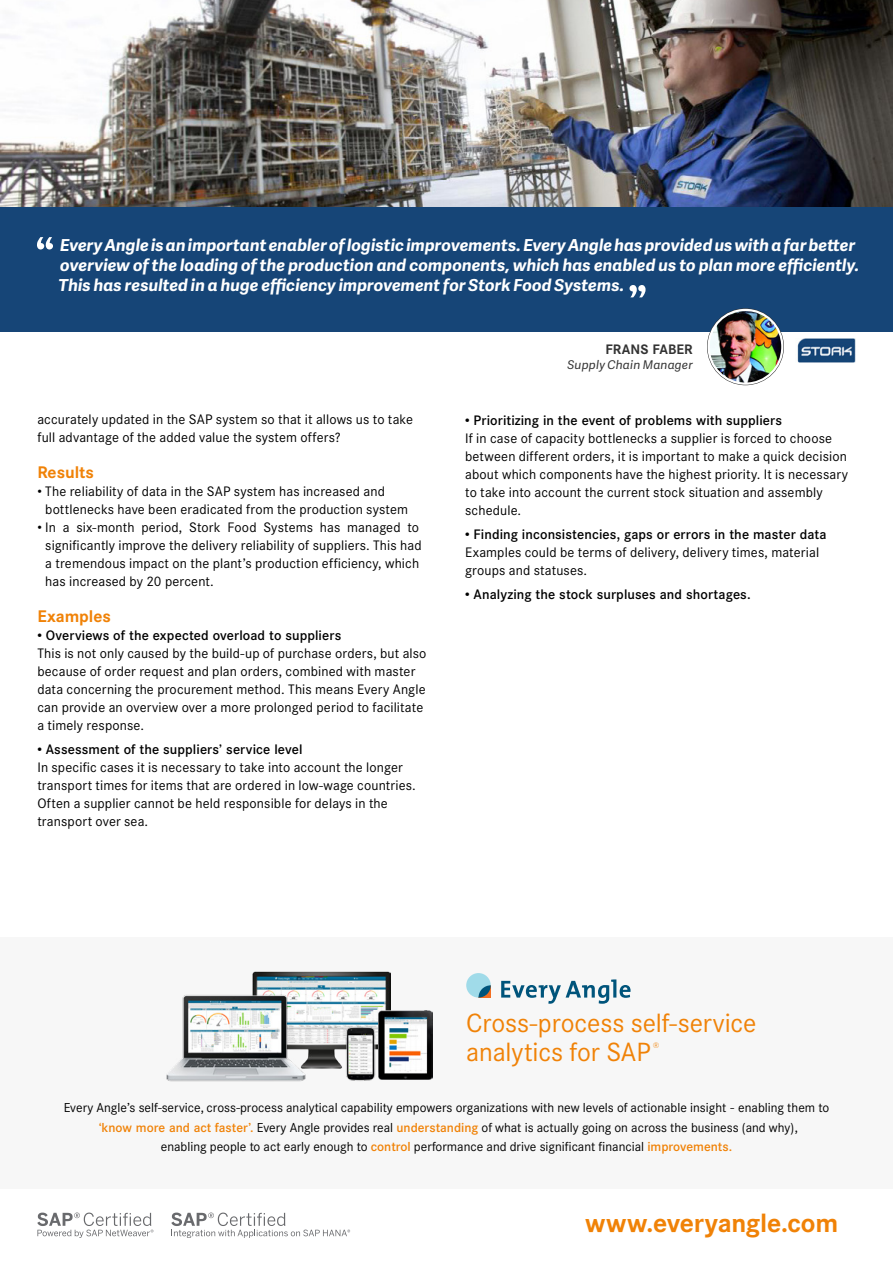
<style>
.page{position:relative;width:893px;height:1263px;background:#fff}
.page>*{position:absolute;margin:0;border:0;box-sizing:border-box;transform-origin:0 0}
.t1{font:25.8px/28.5px "Corporate SBQ";letter-spacing:-.005em;color:#f08207}
.t2{font:700 25.8px "Corporate SBQ";letter-spacing:-.01em;color:#f08207}
.t3{font:italic 700 16.5px/19.8px "Adelle Sans";letter-spacing:.005em;color:#fff}
.t4{font:700 16.5px "Corporate SBQ";color:#f08207}
.t5{font:13.5px/18px "Corporate SBQ";letter-spacing:.01em;color:#000}
.t6{font:500 13.5px "Corporate SBQ";letter-spacing:.005em;color:#000}
.t7{font:700 13.5px "Corporate SBQ";letter-spacing:.005em;color:#333}
.t8{font:12.75px/19.5px "Corporate SBQ";color:#000;text-align:center}
.t9{font:italic 12px "Adelle Sans";letter-spacing:.015em;color:#333}
.t10{font:7.8px "Corporate SBQ";color:#f08207}
.s1{font-weight:500;color:#f08207}
</style>
<div class="page">
<img style="left:0;top:0;width:893px;height:208px">
<div style="left:0;top:208px;width:893px;height:124px;background:#164577"></div>
<img style="left:709px;top:310px;width:73px;height:74px;border-radius:37px">
<div style="left:707px;top:309px;width:76px;height:76px;border:2px solid #fff;border-radius:50%"></div>
<svg style="left:629px;top:285px;width:17px;height:12px"></svg>
<svg style="left:37px;top:237px;width:16px;height:12px"></svg>
<div style="left:0;top:937px;width:893px;height:253px;background:#f7f7f7"></div>
<img style="left:253px;top:971px;width:138px;height:98px">
<img style="left:379px;top:1010px;width:54px;height:69px">
<img style="left:166px;top:991px;width:152px;height:91px">
<img style="left:345px;top:1026px;width:31px;height:55px">
<svg style="left:37px;top:1212px;width:116px;height:26px"></svg>
<svg style="left:171px;top:1212px;width:179px;height:26px"></svg>
<div style="left:466px;top:973px;width:25px;height:24px;background:#a0dbe9;border-radius:50%"></div>
<svg style="left:478px;top:985px;width:13px;height:12px"></svg>
<svg style="left:501px;top:979px;width:129px;height:25px"></svg>
<img style="left:797px;top:338px;width:59px;height:25px">
<p class="t3" style="left:59px;top:235px;width:802px">Every Angle is an important enabler of logistic improvements. Every Angle has provided us with a far better overview of the loading of the production and components, which has enabled us to plan more efficiently.<br>This has resulted in a huge efficiency improvement for Stork Food Systems.</p>
<p class="t5" style="left:37px;top:411px;width:377px">accurately updated in the SAP system so that it allows us to take full advantage of the added value the system offers?</p>
<p class="t4" style="left:37px;top:462px;width:58px">Results</p>
<p class="t5" style="left:45px;top:483px;width:364px;text-indent:-8px">• The reliability of data in the SAP system has increased and bottlenecks have been eradicated from the production system</p>
<p class="t5" style="left:45px;top:519px;width:378px;text-indent:-8px">• In a six-month period, Stork Food Systems has managed to significantly improve the delivery reliability of suppliers. This had a tremendous impact on the plant’s production efficiency, which has increased by 20 percent.</p>
<p class="t4" style="left:37px;top:606px;width:75px">Examples</p>
<p class="t6" style="left:37px;top:627px;width:305px">• Overviews of the expected overload to suppliers</p>
<p class="t5" style="left:37px;top:645px;width:391px">This is not only caused by the build-up of purchase orders, but also because of order request and plan orders, combined with master data concerning the procurement method. This means Every Angle can provide an overview over a more prolonged period to facilitate a timely response.</p>
<p class="t6" style="left:37px;top:741px;width:267px">• Assessment of the suppliers’ service level</p>
<p class="t5" style="left:37px;top:759px;width:380px">In specific cases it is necessary to take into account the longer transport times for items that are ordered in low-wage countries.<br>Often a supplier cannot be held responsible for delays in the transport over sea.</p>
<p class="t7" style="left:605px;top:341px;width:89px">FRANS FABER</p>
<p class="t9" style="left:568px;top:356px;width:127px">Supply Chain Manager</p>
<p class="t6" style="left:465px;top:412px;width:318px">• Prioritizing in the event of problems with suppliers</p>
<p class="t5" style="left:465px;top:429px;width:384px">If in case of capacity bottlenecks a supplier is forced to choose between different orders, it is important to make a quick decision about which components have the highest priority. It is necessary to take into account the current stock situation and assembly schedule.</p>
<p class="t6" style="left:465px;top:526px;width:363px">• Finding inconsistencies, gaps or errors in the master data</p>
<p class="t5" style="left:465px;top:543px;width:356px">Examples could be terms of delivery, delivery times, material groups and statuses.</p>
<p class="t6" style="left:465px;top:586px;width:287px">• Analyzing the stock surpluses and shortages.</p>
<h1 class="t1" style="left:466px;top:1009px;width:292px">Cross-process self-service analytics for SAP</h1>
<p class="t10" style="left:653px;top:1040px;width:8px">®</p>
<p class="t8" style="left:64px;top:1098px;width:767px">Every Angle’s self-service, cross-process analytical capability empowers organizations with new levels of actionable insight - enabling them to <span class="s1">‘know more and act faster’.</span> Every Angle provides real <span class="s1">understanding</span> of what is actually going on across the business (and why),<br>enabling people to act early enough to <span class="s1">control</span> performance and drive significant financial <span class="s1">improvements.</span></p>
<h1 class="t2" style="left:585px;top:1207px;width:255px">www.everyangle.com</h1>
</div>
